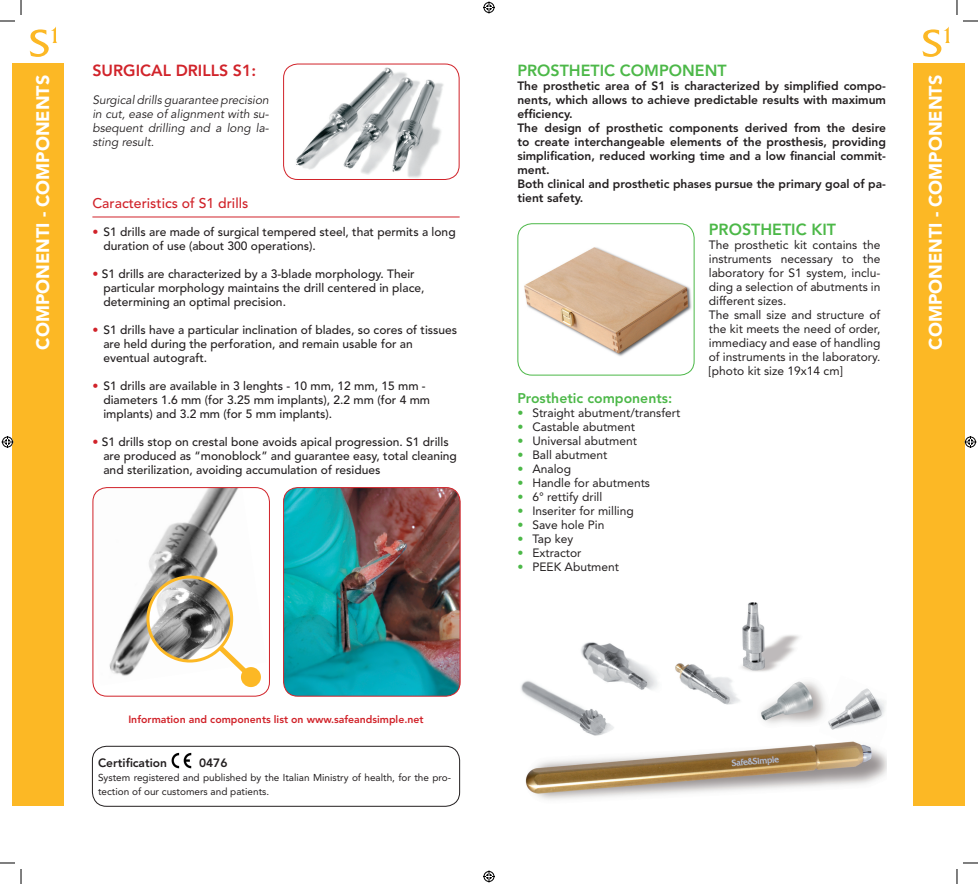
<style>
.page{position:relative;width:978px;height:884px;background:#fff}
.page>*{position:absolute;margin:0;border:0;box-sizing:border-box;transform-origin:0 0}
.t1{font:900 18px "Avenir";color:#fff}
.t2{font:800 16px "Avenir";color:#4cb848}
.t3{font:800 16px "Avenir";color:#d1232a}
.t4{font:500 14px "Avenir";color:#d1232a}
.t5{font:800 14px "Avenir";color:#4cb848}
.t6{font:500 12px/14px "Avenir";color:#231f20}
.t7{font:12px/14px "Avenir";color:#231f20}
.t8{font:800 12px/14px "Avenir";color:#231f20}
.t9{font:italic 12px/14px "Avenir";color:#231f20;text-align:justify}
.t10{font:800 10.5px "Avenir";color:#d1232a}
.t11{font:10px/14px "Avenir";color:#231f20}
.s1{color:#4cb848}
.s2{color:#d1232a}
</style>
<div class="page">
<img style="left:521px;top:602px;width:365px;height:198px">
<svg style="left:517px;top:223px;width:178px;height:152px"></svg>
<div style="left:12px;top:64px;width:52px;height:742px;background:#fcb825"></div>
<svg style="left:30px;top:27px;width:27px;height:30px"></svg>
<div style="left:913px;top:64px;width:51px;height:742px;background:#fcb825"></div>
<svg style="left:922px;top:27px;width:27px;height:30px"></svg>
<svg style="left:91px;top:745px;width:369px;height:61px"></svg>
<svg style="left:283px;top:63px;width:177px;height:116px"></svg>
<hr style="left:92px;top:216px;width:367px;height:1px;background:#d1232a">
<svg style="left:92px;top:487px;width:178px;height:209px"></svg>
<svg style="left:211px;top:638px;width:47px;height:46px"></svg>
<div style="left:241px;top:667px;width:20px;height:20px;background:#fcb825;border-radius:50%"></div>
<img style="left:148px;top:577px;width:84px;height:84px;border-radius:50%">
<div style="left:146px;top:575px;width:87px;height:87px;border:3px solid #fcb825;border-radius:50%"></div>
<img style="left:283px;top:487px;width:178px;height:209px">
<img style="left:172px;top:752px;width:20px;height:16px">
<svg style="left:0;top:0;width:22px;height:22px"></svg>
<svg style="left:0;top:862px;width:22px;height:22px"></svg>
<svg style="left:956px;top:0;width:21px;height:22px"></svg>
<svg style="left:956px;top:862px;width:21px;height:22px"></svg>
<svg style="left:483px;top:2px;width:12px;height:12px"></svg>
<svg style="left:483px;top:870px;width:12px;height:12px"></svg>
<svg style="left:2px;top:436px;width:12px;height:12px"></svg>
<svg style="left:964px;top:436px;width:12px;height:12px"></svg>
<h2 class="t2" style="left:517px;top:61px;width:211px">PROSTHETIC COMPONENT</h2>
<p class="t8" style="left:517px;top:78px;width:370px">The prosthetic area of S1 is characterized by simplified compo&shy;nents, which allows to achieve predictable results with maximum efficiency.<br>The design of prosthetic components derived from the desire to create interchangeable elements of the prosthesis, providing simplification, reduced working time and a low financial commit&shy;ment.<br>Both clinical and prosthetic phases pursue the primary goal of pa&shy;tient safety.</p>
<h2 class="t2" style="left:708px;top:220px;width:129px">PROSTHETIC KIT</h2>
<p class="t7" style="left:708px;top:238px;width:173px">The prosthetic kit contains the instruments necessary to the laboratory for S1 system, inclu&shy;ding a selection of abutments in different sizes.<br>The small size and structure of the kit meets the need of order, immediacy and ease of handling of instruments in the laboratory. [photo kit size 19x14 cm]</p>
<p class="t5" style="left:517px;top:390px;width:156px">Prosthetic components:</p>
<p class="t7" style="left:517px;top:406px;width:164px"><span class="s1">•</span> Straight abutment/transfert</p>
<p class="t7" style="left:517px;top:420px;width:119px"><span class="s1">•</span> Castable abutment</p>
<p class="t7" style="left:517px;top:434px;width:121px"><span class="s1">•</span> Universal abutment</p>
<p class="t7" style="left:517px;top:448px;width:92px"><span class="s1">•</span> Ball abutment</p>
<p class="t7" style="left:517px;top:462px;width:55px"><span class="s1">•</span> Analog</p>
<p class="t7" style="left:517px;top:476px;width:134px"><span class="s1">•</span> Handle for abutments</p>
<p class="t7" style="left:517px;top:490px;width:86px"><span class="s1">•</span> 6° rettify drill</p>
<p class="t7" style="left:517px;top:504px;width:118px"><span class="s1">•</span> Inseriter for milling</p>
<p class="t7" style="left:517px;top:518px;width:89px"><span class="s1">•</span> Save hole Pin</p>
<p class="t7" style="left:517px;top:532px;width:57px"><span class="s1">•</span> Tap key</p>
<p class="t7" style="left:517px;top:546px;width:66px"><span class="s1">•</span> Extractor</p>
<p class="t7" style="left:517px;top:560px;width:103px"><span class="s1">•</span> PEEK Abutment</p>
<h2 class="t3" style="left:92px;top:61px;width:165px">SURGICAL DRILLS S1:</h2>
<p class="t9" style="left:92px;top:93px;width:178px">Surgical drills guarantee precision in cut, ease of alignment with su&shy;bsequent drilling and a long la&shy;sting result.</p>
<h1 class="t1" style="left:32px;top:350px;width:276px;rotate:-90deg">COMPONENTI - COMPONENTS</h1>
<h1 class="t1" style="left:924px;top:350px;width:276px;rotate:-90deg">COMPONENTI - COMPONENTS</h1>
<p class="t4" style="left:92px;top:195px;width:157px">Caracteristics of S1 drills</p>
<p class="t6" style="left:103px;top:225px;width:354px;text-indent:-11px"><span class="s2">•</span> S1 drills are made of surgical tempered steel, that permits a long duration of use (about 300 operations).</p>
<p class="t6" style="left:103px;top:267px;width:322px;text-indent:-11px"><span class="s2">•</span> S1 drills are characterized by a 3-blade morphology. Their particular morphology maintains the drill centered in place, determining an optimal precision.</p>
<p class="t6" style="left:103px;top:323px;width:355px;text-indent:-11px"><span class="s2">•</span> S1 drills have a particular inclination of blades, so cores of tissues are held during the perforation, and remain usable for an eventual autograft.</p>
<p class="t6" style="left:103px;top:379px;width:328px;text-indent:-11px"><span class="s2">•</span> S1 drills are available in 3 lenghts - 10 mm, 12 mm, 15 mm - diameters 1.6 mm (for 3.25 mm implants), 2.2 mm (for 4 mm implants) and 3.2 mm (for 5 mm implants).</p>
<p class="t6" style="left:103px;top:435px;width:355px;text-indent:-11px"><span class="s2">•</span> S1 drills stop on crestal bone avoids apical progression. S1 drills are produced as “monoblock” and guarantee easy, total cleaning and sterilization, avoiding accumulation of residues</p>
<p class="t10" style="left:128px;top:713px;width:297px">Information and components list on www.safeandsimple.net</p>
<p class="t8" style="left:98px;top:756px;width:70px">Certification</p>
<p class="t8" style="left:199px;top:756px;width:30px">0476</p>
<p class="t11" style="left:98px;top:770px;width:354px">System registered and published by the Italian Ministry of health, for the pro&shy;tection of our customers and patients.</p>
</div>
